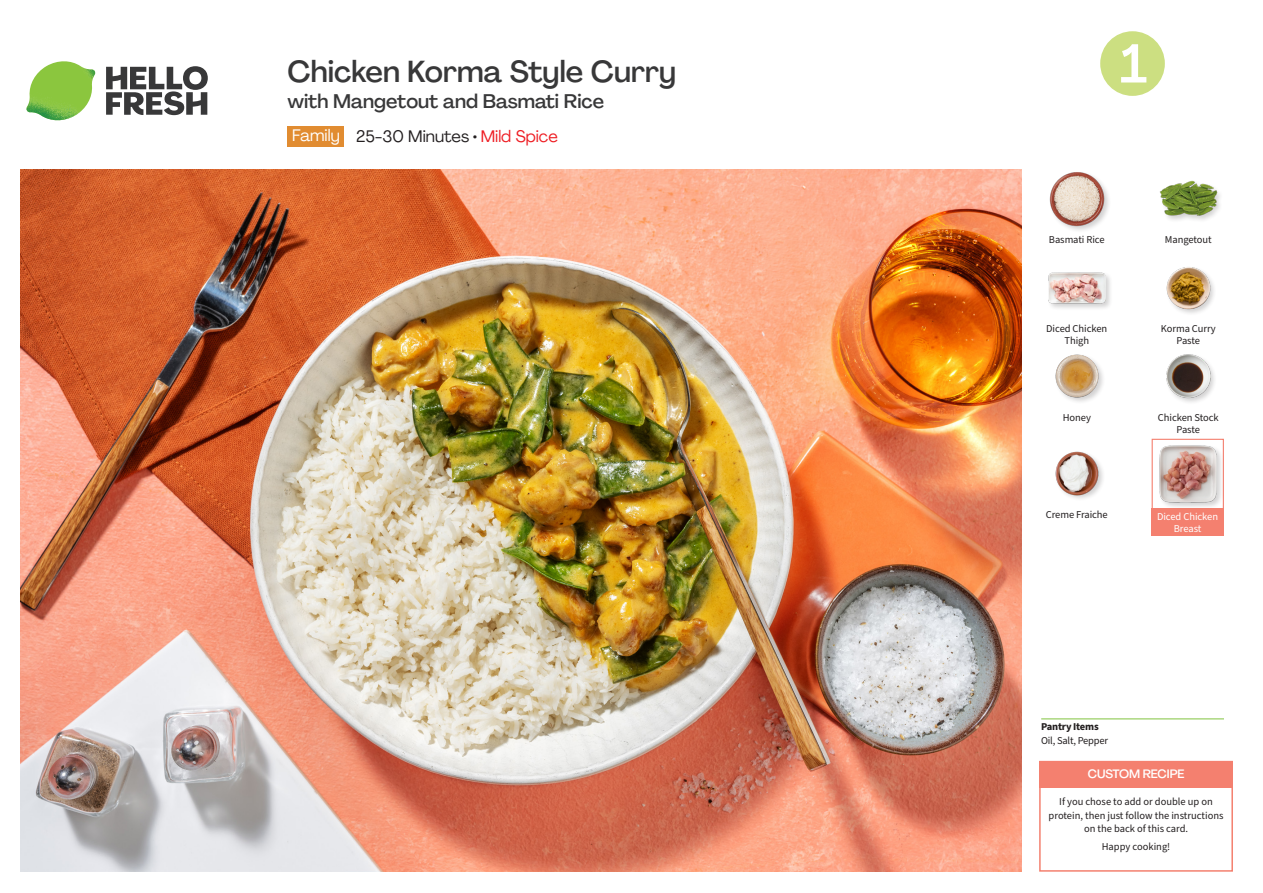
<style>
.page{position:relative;width:1263px;height:893px;background:#fff}
.page>*{position:absolute;margin:0;border:0;box-sizing:border-box;transform-origin:0 0}
._24_Recipe_Nr_Bag{font:500 54px "Agrandir";color:#fff}
._15_Titel_UK{font:500 30px "Agrandir";letter-spacing:-.005em;color:#383839}
._15_Titel_UK-2{font:500 19.5px "Agrandir";color:#383839}
._02_Box_Type{font:16.5px "Agrandir";color:#231f20}
._02_Box_Type-2{font:16.5px "Agrandir";color:#fff}
._15_Titel_Steps{font:500 12px "Agrandir";letter-spacing:-.01em;color:#fff}
._18_FRONT_ingredients_UK{font:10.5px/12px "Source Sans Pro";letter-spacing:-.005em;color:#231f20;text-align:center}
._15_Titel_Steps-2{font:10.5px/13.5px "Source Sans Pro";color:#231f20;text-align:center}
._18_FRONT_ingredients_UK-2{font:10.5px/12px "Source Sans Pro";letter-spacing:-.005em;color:#fff;text-align:center}
._14_Allergene_Text_7pt{font:10.5px "Source Sans Pro";letter-spacing:-.02em;color:#231f20}
._00_Basic{font:10.5px "Source Sans Pro";color:#231f20}
._14_Allergene_Text_7pt-2{font:700 10.5px "Source Sans Pro";letter-spacing:-.02em;color:#231f20}
.s1{color:#ee1d23}
</style>
<div class="page">
<svg style="left:106px;top:66px;width:102px;height:49px"></svg>
<img style="left:26px;top:61px;width:69px;height:59px">
<img style="left:21px;top:170px;width:1000px;height:702px">
<hr style="left:1041px;top:718px;width:183px;height:1px;background:#81c340">
<div style="left:287px;top:126px;width:57px;height:20px;background:#e18c31"></div>
<div style="left:1039px;top:761px;width:194px;height:111px;border:2px solid #f4806f"></div>
<div style="left:1039px;top:761px;width:193px;height:27px;background:#f4806f"></div>
<img style="left:1055px;top:354px;width:48px;height:48px">
<img style="left:1055px;top:451px;width:48px;height:48px">
<img style="left:1166px;top:354px;width:49px;height:48px">
<div style="left:1048px;top:171px;width:64px;height:62px;background:#231f20;opacity:.2"></div>
<img style="left:1048px;top:171px;width:57px;height:57px">
<div style="left:1047px;top:271px;width:66px;height:40px;background:#231f20;opacity:.2"></div>
<img style="left:1048px;top:271px;width:57px;height:40px">
<img style="left:1166px;top:267px;width:48px;height:47px">
<div style="left:1159px;top:179px;width:65px;height:44px;background:#231f20;opacity:.2"></div>
<img style="left:1159px;top:179px;width:58px;height:44px">
<div style="left:1151px;top:439px;width:73px;height:72px;border:1px solid #f4806f"></div>
<div style="left:1151px;top:508px;width:73px;height:27px;background:#f4806f"></div>
<div style="left:1158px;top:445px;width:66px;height:65px;background:#231f20;opacity:.2"></div>
<img style="left:1159px;top:446px;width:57px;height:57px">
<svg style="left:1100px;top:31px;width:65px;height:65px"></svg>
<p class="_15_Titel_UK" style="left:287px;top:53px;width:390px">Chicken Korma Style Curry</p>
<p class="_15_Titel_UK-2" style="left:287px;top:89px;width:318px">with Mangetout and Basmati Rice</p>
<p class="_02_Box_Type-2" style="left:292px;top:125px;width:49px">Family</p>
<p class="_02_Box_Type" style="left:356px;top:126px;width:203px">25-30 Minutes • <span class="s1">Mild Spice</span></p>
<p class="_24_Recipe_Nr_Bag" style="left:1120px;top:30px;width:29px">1</p>
<p class="_18_FRONT_ingredients_UK" style="left:1049px;top:234px;width:57px">Basmati Rice</p>
<p class="_18_FRONT_ingredients_UK" style="left:1165px;top:234px;width:48px">Mangetout</p>
<p class="_18_FRONT_ingredients_UK" style="left:1046px;top:323px;width:63px">Diced Chicken<br>Thigh</p>
<p class="_18_FRONT_ingredients_UK" style="left:1161px;top:323px;width:56px">Korma Curry<br>Paste</p>
<p class="_18_FRONT_ingredients_UK" style="left:1063px;top:411px;width:30px">Honey</p>
<p class="_18_FRONT_ingredients_UK" style="left:1158px;top:411px;width:62px">Chicken Stock<br>Paste</p>
<p class="_18_FRONT_ingredients_UK" style="left:1046px;top:509px;width:64px">Creme Fraiche</p>
<p class="_18_FRONT_ingredients_UK-2" style="left:1157px;top:510px;width:63px">Diced Chicken<br>Breast</p>
<p class="_14_Allergene_Text_7pt-2" style="left:1041px;top:719px;width:59px">Pantry Items</p>
<p class="_14_Allergene_Text_7pt" style="left:1041px;top:734px;width:68px">Oil, Salt, Pepper</p>
<p class="_15_Titel_Steps" style="left:1088px;top:766px;width:98px">CUSTOM RECIPE</p>
<p class="_15_Titel_Steps-2" style="left:1049px;top:795px;width:176px">If you chose to add or double up on protein, then just follow the instructions on the back of this card.</p>
<p class="_00_Basic" style="left:1102px;top:839px;width:70px">Happy cooking!</p>
</div>
